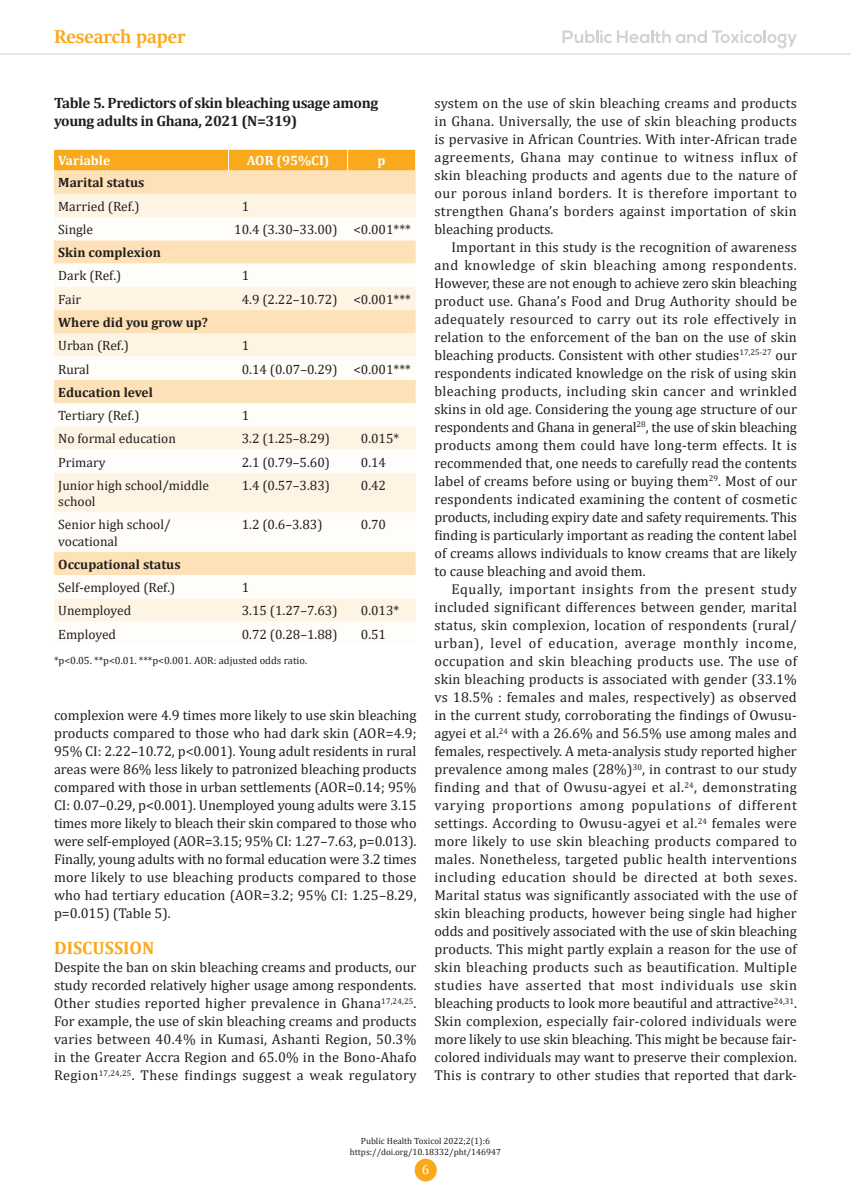
<style>
.page{position:relative;width:851px;height:1191px;background:#fff}
.page>*{position:absolute;margin:0;border:0;box-sizing:border-box;transform-origin:0 0}
.t1{font:700 21px "Sitka Banner";color:#f9a91b}
.t2{font:700 18px "Cambria";color:#f9a91b}
.t3{font:700 15px/18px "Cambria";letter-spacing:-.025em;color:#231f20}
.t4{font:14.25px/18px "Cambria";letter-spacing:.01em;color:#231f20;text-align:justify}
.t5{font:13.5px/16.2px "Cambria";color:#231f20}
.t6{font:700 13.5px "Cambria";color:#231f20}
.t7{font:700 13.5px "Cambria";color:#fff}
.t8{font:13.5px "Cambria";color:#fff}
.t9{font:10.5px "Cambria";color:#231f20}
.t10{font:9px/10.8px "Cambria";color:#231f20;text-align:center}
</style>
<div class="page">
<div style="left:414px;top:1158px;width:23px;height:23px;background:#f9a91b;border-radius:50%"></div>
<hr style="left:0;top:54px;width:850px;height:1px;background:#d1d2d4">
<svg style="left:562px;top:30px;width:234px;height:18px"></svg>
<svg style="left:54px;top:170px;width:361px;height:24px;background:#fde0b5"></svg>
<div style="left:54px;top:194px;width:361px;height:23px;background:#fef4e4"></div>
<svg style="left:54px;top:240px;width:361px;height:382px"></svg>
<div style="left:54px;top:150px;width:362px;height:20px;background:#f9a91b"></div>
<h1 class="t1" style="left:54px;top:22px;width:133px">Research paper</h1>
<p class="t3" style="left:54px;top:93px;width:325px">Table 5. Predictors of skin bleaching usage among young adults in Ghana, 2021 (N=319)</p>
<p class="t7" style="left:58px;top:151px;width:53px">Variable</p>
<p class="t7" style="left:247px;top:151px;width:84px">AOR (95%CI)</p>
<p class="t7" style="left:377px;top:151px;width:10px">p</p>
<p class="t6" style="left:58px;top:173px;width:87px">Marital status</p>
<p class="t5" style="left:58px;top:198px;width:83px">Married (Ref.)</p>
<p class="t5" style="left:242px;top:198px;width:9px">1</p>
<p class="t5" style="left:58px;top:221px;width:36px">Single</p>
<p class="t5" style="left:234px;top:221px;width:178px">10.4 (3.30–33.00) &lt;0.001***</p>
<p class="t6" style="left:58px;top:243px;width:104px">Skin complexion</p>
<p class="t5" style="left:58px;top:268px;width:64px">Dark (Ref.)</p>
<p class="t5" style="left:242px;top:268px;width:9px">1</p>
<p class="t5" style="left:58px;top:291px;width:24px">Fair</p>
<p class="t5" style="left:242px;top:291px;width:171px">4.9 (2.22–10.72) &lt;0.001***</p>
<p class="t6" style="left:58px;top:313px;width:151px">Where did you grow up?</p>
<p class="t5" style="left:58px;top:337px;width:72px">Urban (Ref.)</p>
<p class="t5" style="left:242px;top:337px;width:9px">1</p>
<p class="t5" style="left:58px;top:361px;width:33px">Rural</p>
<p class="t5" style="left:242px;top:361px;width:171px">0.14 (0.07–0.29) &lt;0.001***</p>
<p class="t6" style="left:58px;top:383px;width:96px">Education level</p>
<p class="t5" style="left:58px;top:407px;width:83px">Tertiary (Ref.)</p>
<p class="t5" style="left:242px;top:407px;width:9px">1</p>
<p class="t5" style="left:58px;top:430px;width:119px">No formal education</p>
<p class="t5" style="left:242px;top:430px;width:90px">3.2 (1.25–8.29)</p>
<p class="t5" style="left:361px;top:430px;width:40px">0.015*</p>
<p class="t5" style="left:58px;top:454px;width:49px">Primary</p>
<p class="t5" style="left:242px;top:454px;width:90px">2.1 (0.79–5.60)</p>
<p class="t5" style="left:361px;top:454px;width:27px">0.14</p>
<p class="t5" style="left:58px;top:477px;width:152px">Junior high school/middle school</p>
<p class="t5" style="left:242px;top:477px;width:90px">1.4 (0.57–3.83)</p>
<p class="t5" style="left:361px;top:477px;width:27px">0.42</p>
<p class="t5" style="left:58px;top:516px;width:114px">Senior high school/ vocational</p>
<p class="t5" style="left:242px;top:516px;width:82px">1.2 (0.6–3.83)</p>
<p class="t5" style="left:361px;top:516px;width:27px">0.70</p>
<p class="t6" style="left:58px;top:555px;width:124px">Occupational status</p>
<p class="t5" style="left:58px;top:579px;width:118px">Self-employed (Ref.)</p>
<p class="t5" style="left:242px;top:579px;width:9px">1</p>
<p class="t5" style="left:58px;top:602px;width:74px">Unemployed</p>
<p class="t5" style="left:242px;top:602px;width:97px">3.15 (1.27–7.63)</p>
<p class="t5" style="left:361px;top:602px;width:40px">0.013*</p>
<p class="t5" style="left:58px;top:626px;width:59px">Employed</p>
<p class="t5" style="left:242px;top:626px;width:97px">0.72 (0.28–1.88)</p>
<p class="t5" style="left:361px;top:626px;width:27px">0.51</p>
<p class="t9" style="left:54px;top:654px;width:255px">*p&lt;0.05. **p&lt;0.01. ***p&lt;0.001. AOR: adjusted odds ratio.</p>
<p class="t4" style="left:54px;top:706px;width:364px">complexion were 4.9 times more likely to use skin bleaching products compared to those who had dark skin (AOR=4.9; 95% CI: 2.22–10.72, p&lt;0.001). Young adult residents in rural areas were 86% less likely to patronized bleaching products compared with those in urban settlements (AOR=0.14; 95% CI: 0.07–0.29, p&lt;0.001). Unemployed young adults were 3.15 times more likely to bleach their skin compared to those who were self-employed (AOR=3.15; 95% CI: 1.27–7.63, p=0.013).<br>Finally, young adults with no formal education were 3.2 times more likely to use bleaching products compared to those who had tertiary education (AOR=3.2; 95% CI: 1.25–8.29, p=0.015) (Table 5).</p>
<p class="t2" style="left:54px;top:935px;width:102px">DISCUSSION</p>
<p class="t4" style="left:54px;top:958px;width:364px">Despite the ban on skin bleaching creams and products, our study recorded relatively higher usage among respondents.<br>Other studies reported higher prevalence in Ghana<sup>17,24,25</sup>.<br>For example, the use of skin bleaching creams and products varies between 40.4% in Kumasi, Ashanti Region, 50.3% in the Greater Accra Region and 65.0% in the Bono-Ahafo Region<sup>17,24,25</sup>. These findings suggest a weak regulatory</p>
<p class="t4" style="left:434px;top:94px;width:364px">system on the use of skin bleaching creams and products in Ghana. Universally, the use of skin bleaching products is pervasive in African Countries. With inter-African trade agreements, Ghana may continue to witness influx of skin bleaching products and agents due to the nature of our porous inland borders. It is therefore important to strengthen Ghana’s borders against importation of skin bleaching products.</p>
<p class="t4" style="left:434px;top:238px;width:364px;text-indent:17px">Important in this study is the recognition of awareness and knowledge of skin bleaching among respondents.<br>However, these are not enough to achieve zero skin bleaching product use. Ghana’s Food and Drug Authority should be adequately resourced to carry out its role effectively in relation to the enforcement of the ban on the use of skin bleaching products. Consistent with other studies<sup>17,25-27</sup> our respondents indicated knowledge on the risk of using skin bleaching products, including skin cancer and wrinkled skins in old age. Considering the young age structure of our respondents and Ghana in general<sup>28</sup>, the use of skin bleaching products among them could have long-term effects. It is recommended that, one needs to carefully read the contents label of creams before using or buying them<sup>29</sup>. Most of our respondents indicated examining the content of cosmetic products, including expiry date and safety requirements. This finding is particularly important as reading the content label of creams allows individuals to know creams that are likely to cause bleaching and avoid them.</p>
<p class="t4" style="left:434px;top:580px;width:364px;text-indent:17px">Equally, important insights from the present study included significant differences between gender, marital status, skin complexion, location of respondents (rural/ urban), level of education, average monthly income, occupation and skin bleaching products use. The use of skin bleaching products is associated with gender (33.1% vs 18.5% : females and males, respectively) as observed in the current study, corroborating the findings of Owusu&shy;agyei et al.<sup>24</sup> with a 26.6% and 56.5% use among males and females, respectively. A meta-analysis study reported higher prevalence among males (28%)<sup>30</sup>, in contrast to our study finding and that of Owusu-agyei et al.<sup>24</sup>, demonstrating varying proportions among populations of different settings. According to Owusu-agyei et al.<sup>24</sup> females were more likely to use skin bleaching products compared to males. Nonetheless, targeted public health interventions including education should be directed at both sexes.<br>Marital status was significantly associated with the use of skin bleaching products, however being single had higher odds and positively associated with the use of skin bleaching products. This might partly explain a reason for the use of skin bleaching products such as beautification. Multiple studies have asserted that most individuals use skin bleaching products to look more beautiful and attractive<sup>24,31</sup>.<br>Skin complexion, especially fair-colored individuals were more likely to use skin bleaching. This might be because fair&shy;colored individuals may want to preserve their complexion.<br>This is contrary to other studies that reported that dark-</p>
<p class="t10" style="left:350px;top:1135px;width:153px">Public Health Toxicol 2022;2(1):6 https://doi.org/10.18332/pht/146947</p>
<p class="t8" style="left:421px;top:1161px;width:9px">6</p>
</div>
